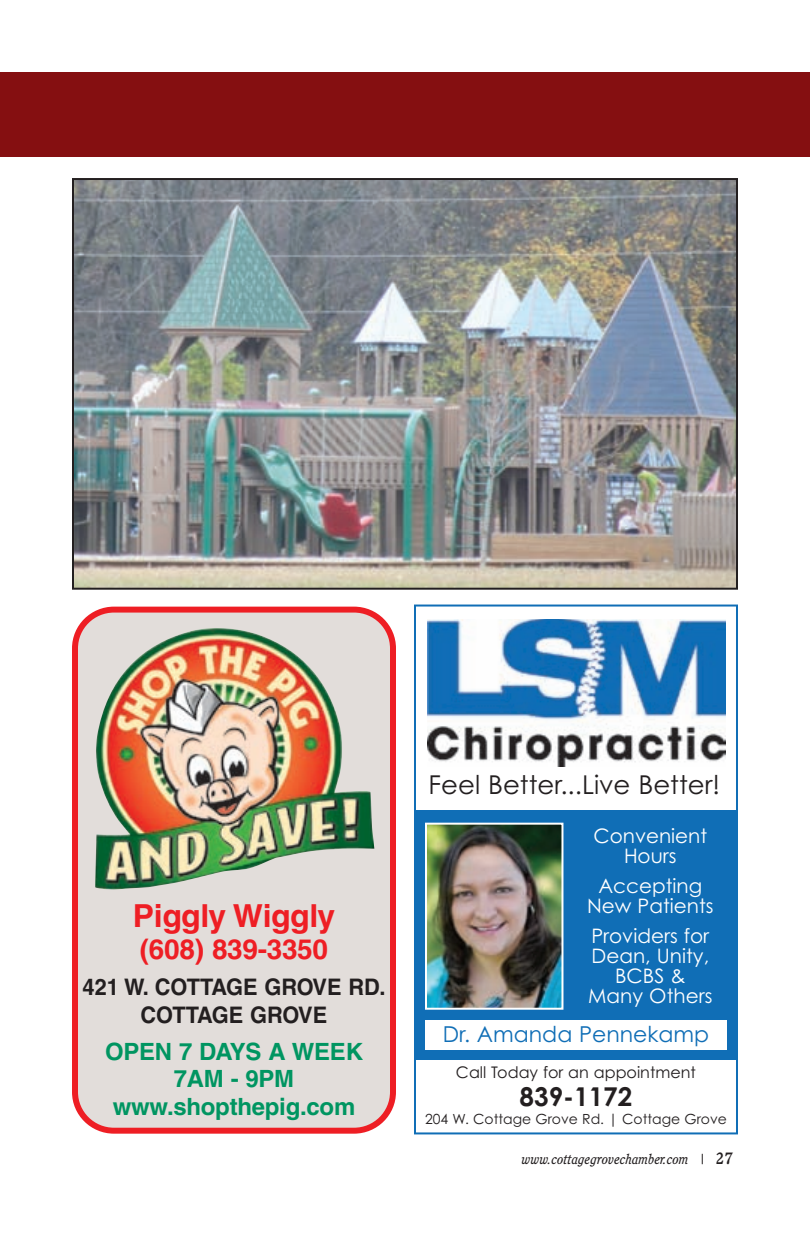
<style>
.page{position:relative;width:810px;height:1242px;background:#fff}
.page>*{position:absolute;margin:0;border:0;box-sizing:border-box;transform-origin:0 0}
.t1{font:31.8px "Helvetica Bold+ANLQPY";letter-spacing:-.01em;color:#ee1e24}
.t2{font:27.8px "Helvetica Bold+ANLQPY";letter-spacing:-.01em;color:#ee1e24}
.t3{font:26px "Century Gothic+JVGSDB";color:#231f20}
.t4{font:26px "Century Gothic Bold+MBVIWM";color:#231f20}
.t5{font:23.8px/27.8px "Helvetica Bold+ANLQPY";letter-spacing:-.01em;color:#009561;text-align:center}
.t6{font:22.8px/27.8px "Helvetica Bold+ANLQPY";color:#231f20;text-align:center;scale:.96 1}
.t7{font:22px "Century Gothic+JVGSDB";color:#106eb6}
.t8{font:20px/20px "Century Gothic+JVGSDB";color:#fff;text-align:center}
.t9{font:16px "Century Gothic+JVGSDB";color:#231f20}
.t10{font:14px "Century Gothic+JVGSDB";color:#231f20}
.t11{font:italic 14px "Cushing";color:#231f20}
.s1{font-weight:500;font-style:normal;font-size:16px}
</style>
<div class="page">
<img style="left:75px;top:181px;width:660px;height:406px">
<div style="left:72px;top:178px;width:666px;height:412px;border:2px solid #231f20"></div>
<div style="left:414px;top:605px;width:324px;height:529px;border:2px solid #106eb6"></div>
<div style="left:414px;top:810px;width:324px;height:250px;background:#106eb6"></div>
<img style="left:428px;top:619px;width:297px;height:147px">
<img style="left:428px;top:826px;width:132px;height:181px">
<div style="left:425px;top:823px;width:138px;height:187px;border:2px solid #fff"></div>
<div style="left:425px;top:1020px;width:301px;height:30px;background:#fff"></div>
<svg style="left:72px;top:607px;width:324px;height:527px;background:#e3cac8"></svg>
<img style="left:95px;top:627px;width:279px;height:263px">
<div style="left:0;top:72px;width:810px;height:85px;background:#850f11"></div>
<h1 class="t1" style="left:133px;top:903px;width:204px">Piggly Wiggly</h1>
<h2 class="t2" style="left:140px;top:938px;width:190px">(608) 839-3350</h2>
<p class="t6" style="left:83px;top:975px;width:317px">421 W. COTTAGE GROVE RD.<br>COTTAGE GROVE</p>
<p class="t5" style="left:105px;top:1039px;width:259px">OPEN 7 DAYS A WEEK<br>7AM - 9PM www.shopthepig.com</p>
<h3 class="t3" style="left:429px;top:770px;width:293px">Feel Better...Live Better!</h3>
<p class="t8" style="left:593px;top:826px;width:115px">Convenient<br>Hours</p>
<p class="t8" style="left:587px;top:876px;width:128px">Accepting<br>New Patients</p>
<p class="t8" style="left:588px;top:926px;width:126px">Providers for<br>Dean, Unity,<br>BCBS &amp;<br>Many Others</p>
<p class="t7" style="left:443px;top:1021px;width:268px">Dr. Amanda Pennekamp</p>
<p class="t9" style="left:456px;top:1063px;width:242px">Call Today for an appointment</p>
<h3 class="t4" style="left:520px;top:1081px;width:114px">839-1172</h3>
<p class="t10" style="left:425px;top:1110px;width:303px">204 W. Cottage Grove Rd. | Cottage Grove</p>
<p class="t11" style="left:521px;top:1153px;width:213px">www.cottagegrovechamber.com | <span class="s1">27</span></p>
</div>
